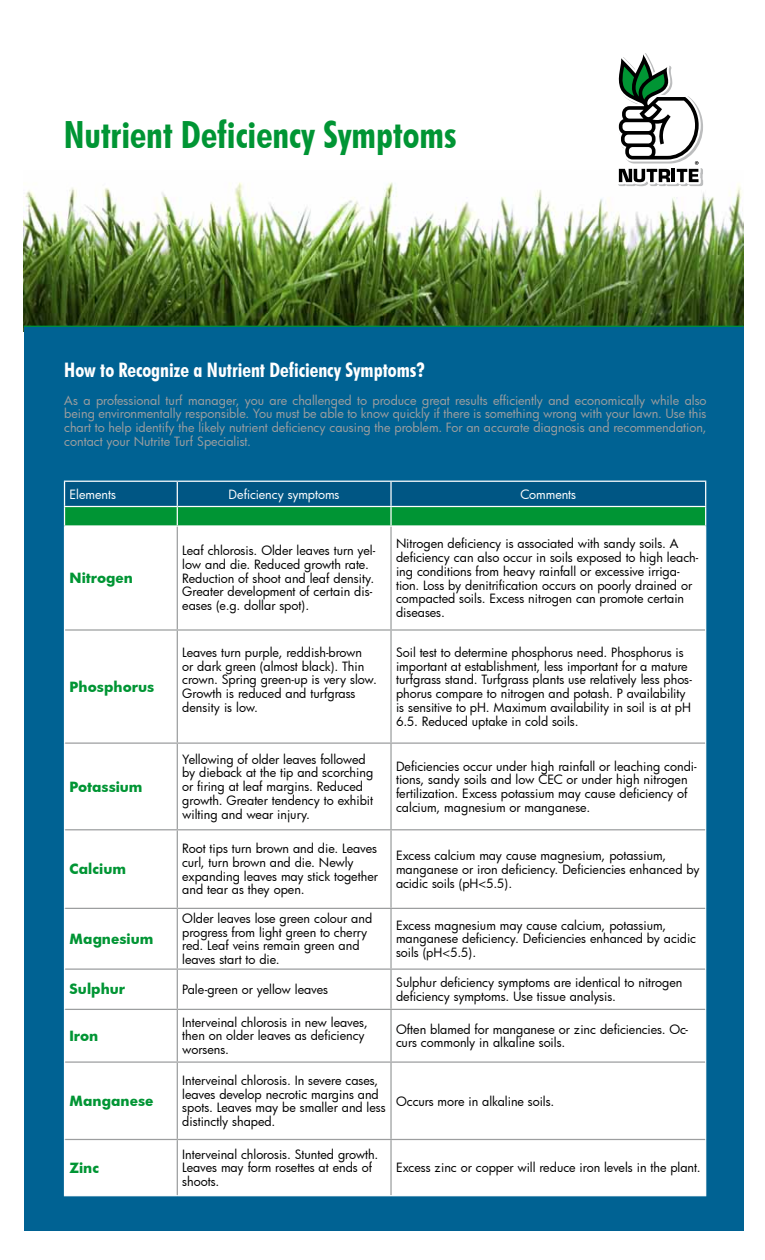
<style>
.page{position:relative;width:765px;height:1260px;background:#fff}
.page>*{position:absolute;margin:0;border:0;box-sizing:border-box;transform-origin:0 0}
.t1{font:700 condensed 37.5px "Futura BT";color:#009534}
.t2{font:700 condensed 20px "Futura BT";color:#fff}
.t3{font:700 13.75px "Futura";color:#009534}
.t4{font:12.5px/13.8px "Futura";color:#000}
.t5{font:12.5px/13.8px "Futura";color:#9c9e9f;text-align:justify}
.t6{font:12.5px "Futura";letter-spacing:-.005em;color:#fff}
</style>
<div class="page">
<img style="left:24px;top:181px;width:720px;height:145px">
<div style="left:24px;top:326px;width:720px;height:905px;background:#006293"></div>
<svg style="left:617px;top:53px;width:86px;height:133px"></svg>
<div style="left:65px;top:527px;width:640px;height:668px;background:#fff"></div>
<svg style="left:64px;top:481px;width:642px;height:44px"></svg>
<hr style="left:64px;top:525px;width:113px;height:2px;background:#fff">
<hr style="left:64px;top:527px;width:1px;height:103px;background:#fff">
<hr style="left:177px;top:525px;width:214px;height:2px;background:#fff">
<hr style="left:391px;top:525px;width:315px;height:2px;background:#fff">
<hr style="left:705px;top:527px;width:1px;height:103px;background:#fff">
<hr style="left:64px;top:630px;width:1px;height:113px;background:#fff">
<hr style="left:705px;top:630px;width:1px;height:113px;background:#fff">
<hr style="left:64px;top:743px;width:1px;height:87px;background:#fff">
<hr style="left:705px;top:743px;width:1px;height:87px;background:#fff">
<hr style="left:64px;top:830px;width:1px;height:78px;background:#fff">
<hr style="left:705px;top:830px;width:1px;height:78px;background:#fff">
<hr style="left:64px;top:908px;width:1px;height:61px;background:#fff">
<hr style="left:705px;top:908px;width:1px;height:61px;background:#fff">
<hr style="left:64px;top:969px;width:1px;height:40px;background:#fff">
<hr style="left:705px;top:969px;width:1px;height:40px;background:#fff">
<hr style="left:64px;top:1009px;width:1px;height:53px;background:#fff">
<hr style="left:705px;top:1009px;width:1px;height:53px;background:#fff">
<hr style="left:64px;top:1062px;width:1px;height:77px;background:#fff">
<hr style="left:705px;top:1062px;width:1px;height:77px;background:#fff">
<hr style="left:64px;top:1139px;width:1px;height:56px;background:#fff">
<hr style="left:705px;top:1139px;width:1px;height:56px;background:#fff">
<hr style="left:64px;top:1195px;width:113px;height:1px;background:#fff">
<hr style="left:177px;top:1195px;width:214px;height:1px;background:#fff">
<hr style="left:391px;top:1195px;width:315px;height:1px;background:#fff">
<hr style="left:65px;top:629px;width:112px;height:2px;background:#9c9e9f">
<hr style="left:177px;top:629px;width:214px;height:2px;background:#9c9e9f">
<hr style="left:391px;top:629px;width:314px;height:2px;background:#9c9e9f">
<hr style="left:65px;top:742px;width:112px;height:2px;background:#9c9e9f">
<hr style="left:177px;top:742px;width:214px;height:2px;background:#9c9e9f">
<hr style="left:391px;top:742px;width:314px;height:2px;background:#9c9e9f">
<hr style="left:65px;top:829px;width:112px;height:1px;background:#9c9e9f">
<hr style="left:177px;top:829px;width:214px;height:1px;background:#9c9e9f">
<hr style="left:391px;top:829px;width:314px;height:1px;background:#9c9e9f">
<hr style="left:65px;top:908px;width:112px;height:1px;background:#9c9e9f">
<hr style="left:177px;top:908px;width:214px;height:1px;background:#9c9e9f">
<hr style="left:391px;top:908px;width:314px;height:1px;background:#9c9e9f">
<hr style="left:65px;top:968px;width:112px;height:2px;background:#9c9e9f">
<hr style="left:177px;top:968px;width:214px;height:2px;background:#9c9e9f">
<hr style="left:391px;top:968px;width:314px;height:2px;background:#9c9e9f">
<hr style="left:65px;top:1009px;width:112px;height:1px;background:#9c9e9f">
<hr style="left:177px;top:1009px;width:214px;height:1px;background:#9c9e9f">
<hr style="left:391px;top:1009px;width:314px;height:1px;background:#9c9e9f">
<hr style="left:65px;top:1061px;width:112px;height:2px;background:#9c9e9f">
<hr style="left:177px;top:1061px;width:214px;height:2px;background:#9c9e9f">
<hr style="left:391px;top:1061px;width:314px;height:2px;background:#9c9e9f">
<hr style="left:65px;top:1139px;width:112px;height:1px;background:#9c9e9f">
<hr style="left:177px;top:1139px;width:214px;height:1px;background:#9c9e9f">
<hr style="left:391px;top:1139px;width:314px;height:1px;background:#9c9e9f">
<hr style="left:177px;top:527px;width:1px;height:102px;background:#9c9e9f">
<hr style="left:390px;top:527px;width:2px;height:102px;background:#9c9e9f">
<hr style="left:177px;top:631px;width:1px;height:111px;background:#9c9e9f">
<hr style="left:390px;top:631px;width:2px;height:111px;background:#9c9e9f">
<hr style="left:177px;top:744px;width:1px;height:85px;background:#9c9e9f">
<hr style="left:390px;top:744px;width:2px;height:85px;background:#9c9e9f">
<hr style="left:177px;top:830px;width:1px;height:78px;background:#9c9e9f">
<hr style="left:390px;top:830px;width:2px;height:78px;background:#9c9e9f">
<hr style="left:177px;top:909px;width:1px;height:59px;background:#9c9e9f">
<hr style="left:390px;top:909px;width:2px;height:59px;background:#9c9e9f">
<hr style="left:177px;top:970px;width:1px;height:39px;background:#9c9e9f">
<hr style="left:390px;top:970px;width:2px;height:39px;background:#9c9e9f">
<hr style="left:177px;top:1010px;width:1px;height:51px;background:#9c9e9f">
<hr style="left:390px;top:1010px;width:2px;height:51px;background:#9c9e9f">
<hr style="left:177px;top:1063px;width:1px;height:76px;background:#9c9e9f">
<hr style="left:390px;top:1063px;width:2px;height:76px;background:#9c9e9f">
<hr style="left:177px;top:1140px;width:1px;height:55px;background:#9c9e9f">
<hr style="left:390px;top:1140px;width:2px;height:55px;background:#9c9e9f">
<hr style="left:24px;top:326px;width:720px;height:1px;background:#009534">
<h1 class="t1" style="left:64px;top:112px;width:394px">Nutrient Deficiency Symptoms</h1>
<h2 class="t2" style="left:64px;top:358px;width:362px">How to Recognize a Nutrient Deficiency Symptoms?</h2>
<p class="t5" style="left:64px;top:393px;width:644px">As a professional turf manager, you are challenged to produce great results efficiently and economically while also being environmentally responsible. You must be able to know quickly if there is something wrong with your lawn. Use this chart to help identify the likely nutrient deficiency causing the problem. For an accurate diagnosis and recommendation, contact your Nutrite Turf Specialist.</p>
<p class="t6" style="left:70px;top:486px;width:48px">Elements</p>
<p class="t6" style="left:229px;top:486px;width:112px">Deficiency symptoms</p>
<p class="t6" style="left:520px;top:486px;width:57px">Comments</p>
<p class="t3" style="left:70px;top:568px;width:65px">Nitrogen</p>
<p class="t3" style="left:70px;top:677px;width:86px">Phosphorus</p>
<p class="t3" style="left:70px;top:777px;width:75px">Potassium</p>
<p class="t3" style="left:70px;top:860px;width:58px">Calcium</p>
<p class="t3" style="left:70px;top:929px;width:85px">Magnesium</p>
<p class="t4" style="left:182px;top:544px;width:195px">Leaf chlorosis. Older leaves turn yel&shy;low and die. Reduced growth rate.<br>Reduction of shoot and leaf density.<br>Greater development of certain dis&shy;eases (e.g. dollar spot).</p>
<p class="t4" style="left:396px;top:537px;width:304px">Nitrogen deficiency is associated with sandy soils. A deficiency can also occur in soils exposed to high leach&shy;ing conditions from heavy rainfall or excessive irriga&shy;tion. Loss by denitrification occurs on poorly drained or compacted soils. Excess nitrogen can promote certain diseases.</p>
<p class="t4" style="left:182px;top:645px;width:196px">Leaves turn purple, reddish-brown<br>or dark green (almost black). Thin crown. Spring green-up is very slow.<br>Growth is reduced and turfgrass density is low.</p>
<p class="t4" style="left:396px;top:645px;width:297px">Soil test to determine phosphorus need. Phosphorus is important at establishment, less important for a mature turfgrass stand. Turfgrass plants use relatively less phos&shy;phorus compare to nitrogen and potash. P availability is sensitive to pH. Maximum availability in soil is at pH 6.5. Reduced uptake in cold soils.</p>
<p class="t4" style="left:182px;top:752px;width:193px">Yellowing of older leaves followed by dieback at the tip and scorching or firing at leaf margins. Reduced growth. Greater tendency to exhibit wilting and wear injury.</p>
<p class="t4" style="left:396px;top:759px;width:302px">Deficiencies occur under high rainfall or leaching condi&shy;tions, sandy soils and low CEC or under high nitrogen fertilization. Excess potassium may cause deficiency of calcium, magnesium or manganese.</p>
<p class="t4" style="left:182px;top:841px;width:197px">Root tips turn brown and die. Leaves curl, turn brown and die. Newly expanding leaves may stick together and tear as they open.</p>
<p class="t4" style="left:396px;top:848px;width:305px">Excess calcium may cause magnesium, potassium, manganese or iron deficiency. Deficiencies enhanced by acidic soils (pH&lt;5.5).</p>
<p class="t4" style="left:182px;top:911px;width:192px">Older leaves lose green colour and progress from light green to cherry red. Leaf veins remain green and leaves start to die.</p>
<p class="t4" style="left:396px;top:918px;width:302px">Excess magnesium may cause calcium, potassium, manganese deficiency. Deficiencies enhanced by acidic soils (pH&lt;5.5).</p>
<p class="t3" style="left:70px;top:980px;width:57px">Sulphur</p>
<p class="t4" style="left:182px;top:982px;width:147px">Pale-green or yellow leaves</p>
<p class="t4" style="left:396px;top:975px;width:288px">Sulphur deficiency symptoms are identical to nitrogen deficiency symptoms. Use tissue analysis.</p>
<p class="t3" style="left:70px;top:1026px;width:30px">Iron</p>
<p class="t4" style="left:182px;top:1015px;width:187px">Interveinal chlorosis in new leaves, then on older leaves as deficiency worsens.</p>
<p class="t4" style="left:396px;top:1022px;width:294px">Often blamed for manganese or zinc deficiencies. Oc&shy;curs commonly in alkaline soils.</p>
<p class="t3" style="left:70px;top:1091px;width:86px">Manganese</p>
<p class="t3" style="left:70px;top:1158px;width:31px">Zinc</p>
<p class="t4" style="left:182px;top:1073px;width:205px">Interveinal chlorosis. In severe cases, leaves develop necrotic margins and spots. Leaves may be smaller and less distinctly shaped.</p>
<p class="t4" style="left:182px;top:1147px;width:198px">Interveinal chlorosis. Stunted growth.<br>Leaves may form rosettes at ends of shoots.</p>
<p class="t4" style="left:396px;top:1094px;width:160px">Occurs more in alkaline soils.</p>
<p class="t4" style="left:396px;top:1161px;width:306px">Excess zinc or copper will reduce iron levels in the plant.</p>
</div>
